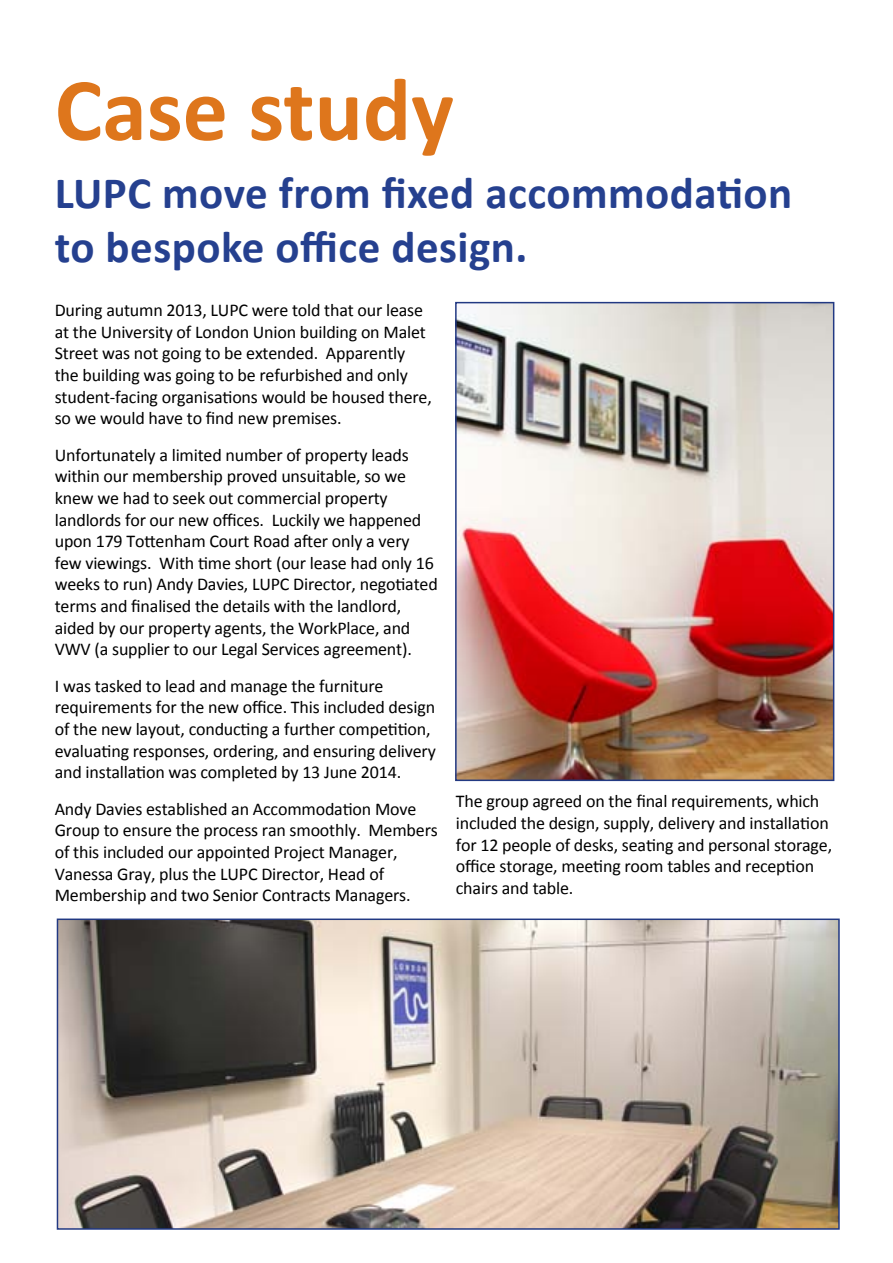
<style>
.page{position:relative;width:893px;height:1263px;background:#fff}
.page>*{position:absolute;margin:0;border:0;box-sizing:border-box;transform-origin:0 0}
.t1{font:700 90px "Calibri";color:#de761c}
.t2{font:700 45px/54px "Calibri";letter-spacing:.01em;color:#25408f}
.t3{font:18px/21.6px "Calibri";letter-spacing:-.01em;color:#000}
</style>
<div class="page">
<img style="left:458px;top:305px;width:373px;height:473px">
<div style="left:455px;top:302px;width:379px;height:479px;border:2px solid #223983"></div>
<img style="left:60px;top:921px;width:777px;height:306px">
<div style="left:57px;top:918px;width:783px;height:312px;border:2px solid #223983"></div>
<h1 class="t1" style="left:55px;top:52px;width:401px">Case study</h1>
<h2 class="t2" style="left:55px;top:166px;width:739px">LUPC move from fixed accommodation to bespoke office design.</h2>
<p class="t3" style="left:55px;top:299px;width:379px">During autumn 2013, LUPC were told that our lease at the University of London Union building on Malet Street was not going to be extended. Apparently the building was going to be refurbished and only student-facing organisations would be housed there, so we would have to find new premises.</p>
<p class="t3" style="left:55px;top:444px;width:385px">Unfortunately a limited number of property leads within our membership proved unsuitable, so we knew we had to seek out commercial property landlords for our new offices. Luckily we happened upon 179 Tottenham Court Road after only a very few viewings. With time short (our lease had only 16 weeks to run) Andy Davies, LUPC Director, negotiated terms and finalised the details with the landlord, aided by our property agents, the WorkPlace, and VWV (a supplier to our Legal Services agreement).</p>
<p class="t3" style="left:55px;top:675px;width:383px">I was tasked to lead and manage the furniture requirements for the new office. This included design of the new layout, conducting a further competition, evaluating responses, ordering, and ensuring delivery and installation was completed by 13 June 2014.</p>
<p class="t3" style="left:55px;top:798px;width:385px">Andy Davies established an Accommodation Move Group to ensure the process ran smoothly. Members of this included our appointed Project Manager, Vanessa Gray, plus the LUPC Director, Head of Membership and two Senior Contracts Managers.</p>
<p class="t3" style="left:456px;top:791px;width:378px">The group agreed on the final requirements, which included the design, supply, delivery and installation for 12 people of desks, seating and personal storage, office storage, meeting room tables and reception chairs and table.</p>
</div>
